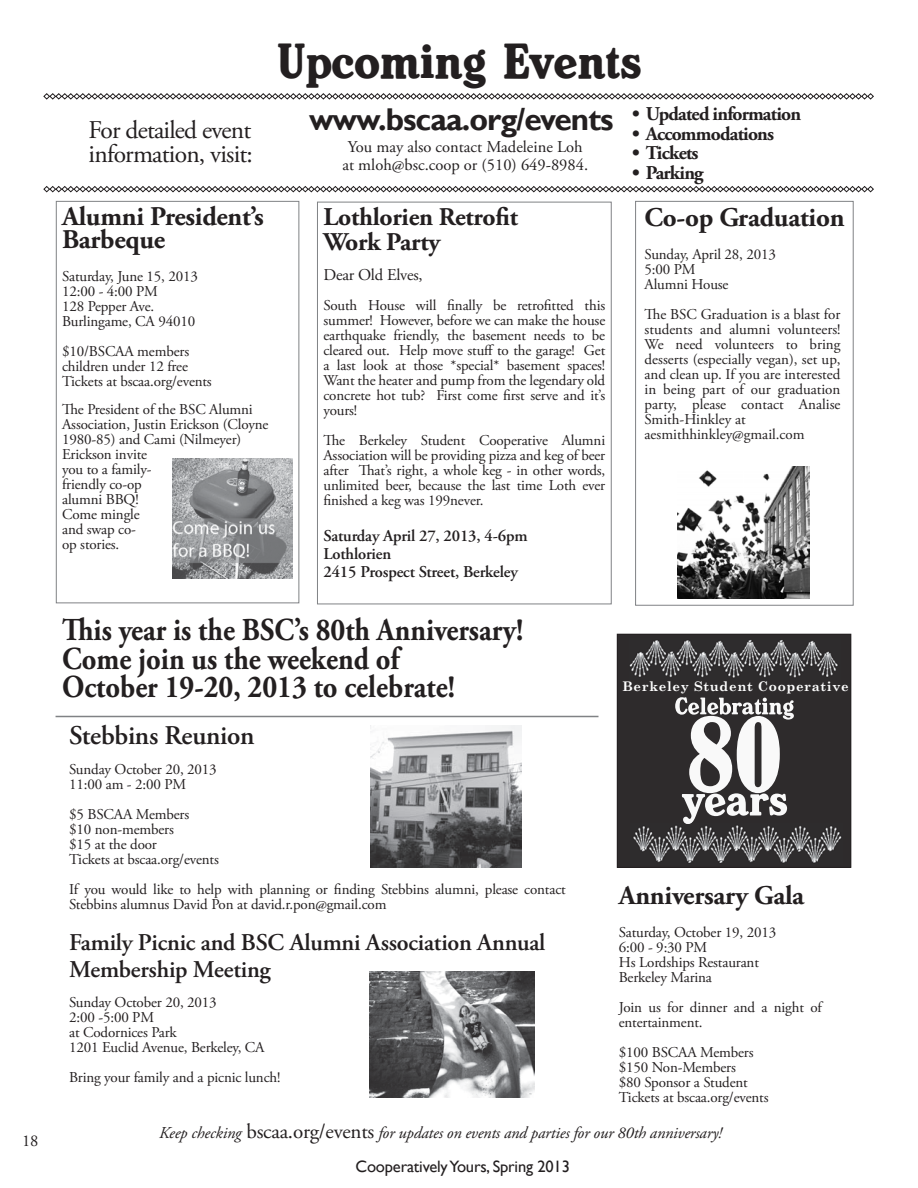
<style>
.page{position:relative;width:918px;height:1188px;background:#fff}
.page>*{position:absolute;margin:0;border:0;box-sizing:border-box;transform-origin:0 0}
.t1{font:48px "Heineken";color:#231f20}
.t2{font:700 31.95px/28.5px "Adobe Garamond Pro";color:#231f20;scale:.89 1}
.t3{font:700 31.5px "Gill Sans";letter-spacing:-.03em;color:#231f20}
.t4{font:700 27px/22.5px "Adobe Garamond Pro";letter-spacing:-.01em;color:#231f20}
.t5{font:600 27px "Adobe Garamond Pro";letter-spacing:-.01em;color:#231f20}
.t6{font:25.5px "Adobe Garamond Pro";letter-spacing:-.03em;color:#231f20}
.t7{font:700 25.5px/25.5px "Adobe Garamond Pro";letter-spacing:-.01em;color:#231f20}
.t8{font:600 24px/27px "Adobe Garamond Pro";letter-spacing:-.01em;color:#231f20}
.t9{font:700 19.5px "Adobe Garamond Pro";letter-spacing:-.04em;color:#231f20}
.t10{font:italic 16.5px "Adobe Garamond Pro";letter-spacing:-.01em;color:#231f20}
.t11{font:16.5px/17.2px "Adobe Garamond Pro";color:#231f20;text-align:center}
.t12{font:600 16.5px/18px "Adobe Garamond Pro";letter-spacing:-.01em;color:#231f20}
.t13{font:16.5px "Gill Sans";letter-spacing:-.01em;color:#231f20}
.t14{font:15px/15px "Adobe Garamond Pro";letter-spacing:-.01em;color:#231f20}
.t15{font:700 13.35px "Century Schoolbook";letter-spacing:.05em;color:#fff}
.s1{font-style:normal;font-size:21px}
</style>
<div class="page">
<div style="left:635px;top:201px;width:219px;height:405px;border:1px solid #808285"></div>
<div style="left:56px;top:201px;width:243px;height:402px;border:1px solid #808285"></div>
<div style="left:617px;top:634px;width:234px;height:233px;background:#2e2b2c"></div>
<div style="left:617px;top:634px;width:234px;height:234px;border:1px solid #231f20"></div>
<img style="left:629px;top:640px;width:209px;height:38px">
<img style="left:633px;top:825px;width:209px;height:38px">
<svg style="left:675px;top:697px;width:119px;height:127px"></svg>
<img style="left:172px;top:459px;width:120px;height:119px">
<svg style="left:43px;top:93px;width:831px;height:7px"></svg>
<svg style="left:43px;top:186px;width:831px;height:7px"></svg>
<img style="left:677px;top:466px;width:132px;height:133px">
<img style="left:370px;top:726px;width:152px;height:142px">
<img style="left:370px;top:971px;width:164px;height:127px">
<hr style="left:56px;top:716px;width:543px;height:1px;background:#808285">
<div style="left:317px;top:202px;width:295px;height:402px;border:1px solid #808285"></div>
<p class="t11" style="left:22px;top:1133px;width:18px">18</p>
<h3 class="t6" style="left:88px;top:115px;width:164px">For detailed event</h3>
<h3 class="t6" style="left:89px;top:138px;width:166px">information, visit:</h3>
<h3 class="t4" style="left:62px;top:206px;width:203px">Alumni President’s<br>Barbeque</h3>
<p class="t14" style="left:62px;top:269px;width:137px">Saturday, June 15, 2013<br>12:00 - 4:00 PM<br>128 Pepper Ave.<br>Burlingame, CA 94010</p>
<p class="t14" style="left:62px;top:344px;width:151px">$10/BSCAA members children under 12 free<br>Tickets at bscaa.org/events</p>
<p class="t14" style="left:62px;top:402px;width:208px">The President of the BSC Alumni<br>Association, Justin Erickson (Cloyne<br>1980-85) and Cami (Nilmeyer)<br>Erickson invite<br>you to a family-<br>friendly co-op<br>alumni BBQ!<br>Come mingle<br>and swap co-<br>op stories.</p>
<h1 class="t1" style="left:277px;top:40px;width:366px">Upcoming Events</h1>
<h3 class="t3" style="left:309px;top:100px;width:306px">www.bscaa.org/events</h3>
<p class="t11" style="left:342px;top:139px;width:247px">You may also contact Madeleine Loh at mloh@bsc.coop or (510) 649-8984.</p>
<h3 class="t7" style="left:323px;top:204px;width:196px">Lothlorien Retrofit<br>Work Party</h3>
<p class="t11" style="left:323px;top:267px;width:101px">Dear Old Elves,</p>
<p class="t14" style="left:323px;top:299px;width:283px;text-align:justify">South House will finally be retrofitted this summer! However, before we can make the house earthquake friendly, the basement needs to be cleared out. Help move stuff to the garage! Get a last look at those *special* basement spaces!<br>Want the heater and pump from the legendary old concrete hot tub? First come first serve and it’s yours!</p>
<p class="t14" style="left:323px;top:434px;width:283px;text-align:justify">The Berkeley Student Cooperative Alumni Association will be providing pizza and keg of beer after That’s right, a whole keg - in other words, unlimited beer, because the last time Loth ever finished a keg was 199never.</p>
<p class="t12" style="left:323px;top:527px;width:206px">Saturday April 27, 2013, 4-6pm<br>Lothlorien<br>2415 Prospect Street, Berkeley</p>
<h3 class="t9" style="left:632px;top:103px;width:170px">• Updated information</h3>
<h3 class="t9" style="left:632px;top:122px;width:143px">• Accommodations</h3>
<h3 class="t9" style="left:632px;top:142px;width:68px">• Tickets</h3>
<h3 class="t9" style="left:632px;top:161px;width:73px">• Parking</h3>
<h3 class="t4" style="left:645px;top:207px;width:201px">Co-op Graduation</h3>
<p class="t14" style="left:645px;top:247px;width:133px">Sunday, April 28, 2013<br>5:00 PM<br>Alumni House</p>
<p class="t14" style="left:645px;top:307px;width:197px">The BSC Graduation is a blast for students and alumni volunteers!<br>We need volunteers to bring desserts (especially vegan), set up, and clean up. If you are interested in being part of our graduation party, please contact Analise<br>Smith-Hinkley at aesmithhinkley@gmail.com</p>
<h2 class="t2" style="left:62px;top:616px;width:520px">This year is the BSC’s 80th Anniversary!<br>Come join us the weekend of<br>October 19-20, 2013 to celebrate!</h2>
<h3 class="t5" style="left:69px;top:719px;width:187px">Stebbins Reunion</h3>
<p class="t14" style="left:69px;top:762px;width:149px">Sunday October 20, 2013<br>11:00 am - 2:00 PM</p>
<p class="t14" style="left:69px;top:807px;width:151px">$5 BSCAA Members<br>$10 non-members<br>$15 at the door<br>Tickets at bscaa.org/events</p>
<p class="t14" style="left:69px;top:882px;width:498px">If you would like to help with planning or finding Stebbins alumni, please contact<br>Stebbins alumnus David Pon at david.r.pon@gmail.com</p>
<h3 class="t8" style="left:69px;top:929px;width:478px">Family Picnic and BSC Alumni Association Annual<br>Membership Meeting</h3>
<p class="t14" style="left:69px;top:996px;width:197px">Sunday October 20, 2013<br>2:00 -5:00 PM<br>at Codornices Park<br>1201 Euclid Avenue, Berkeley, CA</p>
<p class="t14" style="left:69px;top:1071px;width:213px">Bring your family and a picnic lunch!</p>
<p class="t15" style="left:623px;top:676px;width:228px">Berkeley Student Cooperative</p>
<h3 class="t4" style="left:619px;top:885px;width:187px">Anniversary Gala</h3>
<p class="t14" style="left:619px;top:926px;width:159px">Saturday, October 19, 2013<br>6:00 - 9:30 PM<br>Hs Lordships Restaurant<br>Berkeley Marina</p>
<p class="t14" style="left:619px;top:1001px;width:205px">Join us for dinner and a night of entertainment.</p>
<p class="t14" style="left:619px;top:1046px;width:151px">$100 BSCAA Members $150 Non-Members<br>$80 Sponsor a Student<br>Tickets at bscaa.org/events</p>
<p class="t10" style="left:159px;top:1123px;width:564px">Keep checking <span class="s1">bscaa.org/events</span> for updates on events and parties for our 80th anniversary!</p>
<p class="t13" style="left:356px;top:1157px;width:216px">Cooperatively Yours, Spring 2013</p>
</div>
